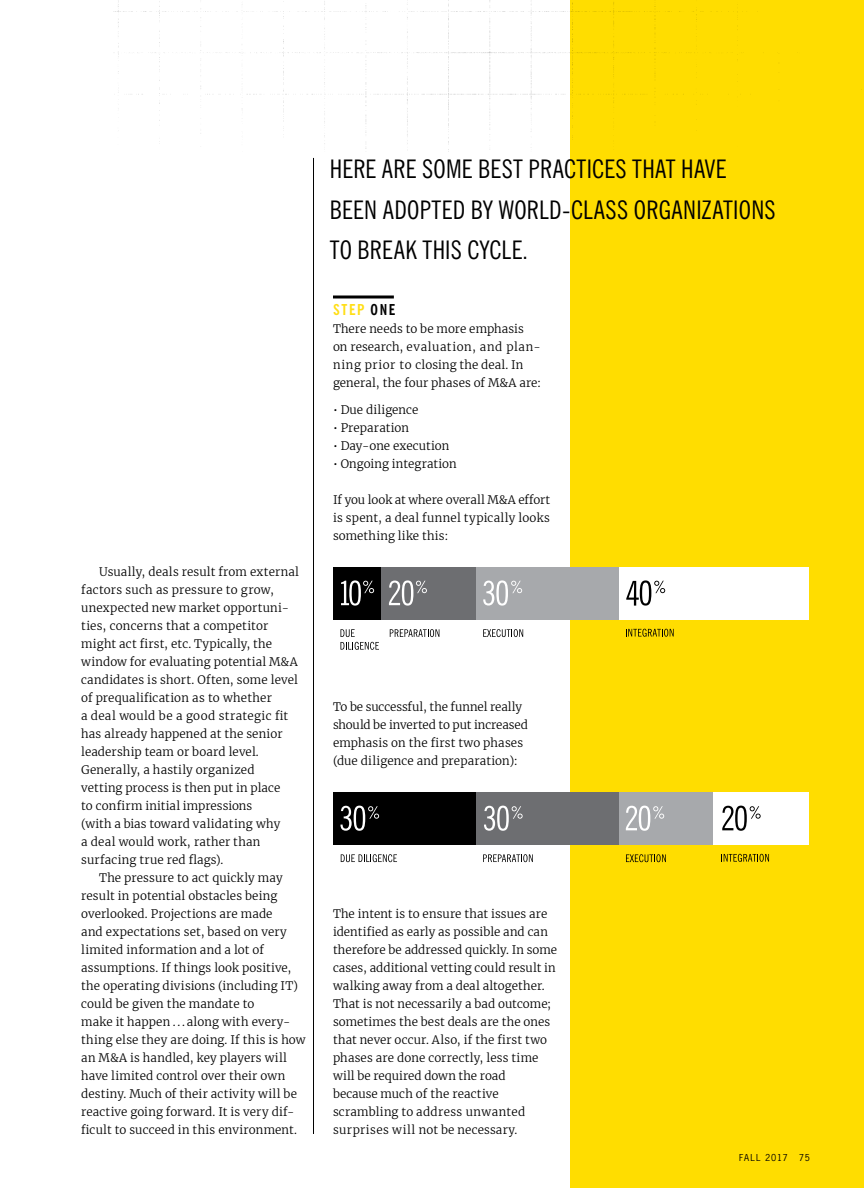
<style>
.page{position:relative;width:864px;height:1188px;background:#fff}
.page>*{position:absolute;margin:0;border:0;box-sizing:border-box;transform-origin:0 0}
.t1{font:condensed 25.65px/40.3px "News Gothic BT";letter-spacing:.01em;color:#000}
.t2{font:700 condensed 15px "News Gothic BT";letter-spacing:.11em;color:#ffde15}
.t3{font:300 11.7px/18px "Merriweather";letter-spacing:.01em;color:#000}
.t4{font:9px "News Gothic Std";letter-spacing:.095em;color:#000}
.s1{color:#000}
</style>
<div class="page">
<div style="left:571px;top:0;width:293px;height:1188px;background:#fd0"></div>
<img style="left:113px;top:0;width:749px;height:636px">
<hr style="left:313px;top:158px;width:1px;height:976px;background:#000">
<hr style="left:333px;top:296px;width:61px;height:2px;background:#000">
<div style="left:619px;top:792px;width:95px;height:53px;background:#a7a9ac"></div>
<div style="left:714px;top:792px;width:95px;height:53px;background:#fff"></div>
<div style="left:333px;top:792px;width:143px;height:53px;background:#000"></div>
<div style="left:476px;top:792px;width:143px;height:53px;background:#6d6e71"></div>
<svg style="left:341px;top:854px;width:56px;height:8px"></svg>
<svg style="left:340px;top:806px;width:39px;height:25px"></svg>
<svg style="left:483px;top:854px;width:50px;height:8px"></svg>
<svg style="left:484px;top:806px;width:39px;height:25px"></svg>
<svg style="left:626px;top:854px;width:40px;height:8px"></svg>
<svg style="left:626px;top:806px;width:38px;height:25px"></svg>
<svg style="left:721px;top:854px;width:48px;height:8px"></svg>
<svg style="left:722px;top:806px;width:39px;height:25px"></svg>
<div style="left:618px;top:567px;width:191px;height:53px;background:#fff"></div>
<div style="left:476px;top:567px;width:142px;height:53px;background:#a7a9ac"></div>
<div style="left:381px;top:567px;width:95px;height:53px;background:#6d6e71"></div>
<div style="left:333px;top:567px;width:48px;height:53px;background:#000"></div>
<svg style="left:341px;top:580px;width:33px;height:26px"></svg>
<svg style="left:340px;top:629px;width:39px;height:21px"></svg>
<svg style="left:389px;top:580px;width:38px;height:26px"></svg>
<svg style="left:390px;top:629px;width:49px;height:8px"></svg>
<svg style="left:483px;top:629px;width:40px;height:8px"></svg>
<svg style="left:483px;top:580px;width:39px;height:26px"></svg>
<svg style="left:626px;top:580px;width:39px;height:26px"></svg>
<svg style="left:626px;top:629px;width:48px;height:8px"></svg>
<p class="t3" style="left:81px;top:563px;width:219px;text-indent:18px">Usually, deals result from external factors such as pressure to grow, unexpected new market opportuni&shy;ties, concerns that a competitor might act first, etc. Typically, the window for evaluating potential M&amp;A candidates is short. Often, some level of prequalification as to whether<br>a deal would be a good strategic fit has already happened at the senior leadership team or board level.<br>Generally, a hastily organized<br>vetting process is then put in place<br>to confirm initial impressions<br>(with a bias toward validating why<br>a deal would work, rather than surfacing true red flags).</p>
<p class="t3" style="left:81px;top:868px;width:226px;text-indent:18px">The pressure to act quickly may result in potential obstacles being overlooked. Projections are made<br>and expectations set, based on very limited information and a lot of assumptions. If things look positive, the operating divisions (including IT) could be given the mandate to<br>make it happen . . . along with every&shy;thing else they are doing. If this is how an M&amp;A is handled, key players will have limited control over their own destiny. Much of their activity will be reactive going forward. It is very dif&shy;ficult to succeed in this environment.</p>
<h1 class="t1" style="left:330px;top:149px;width:447px">HERE ARE SOME BEST PRACTICES THAT HAVE<br>BEEN ADOPTED BY WORLD-CLASS ORGANIZATIONS<br>TO BREAK THIS CYCLE.</h1>
<p class="t2" style="left:333px;top:300px;width:64px">STEP <span class="s1">ONE</span></p>
<p class="t3" style="left:333px;top:320px;width:210px">There needs to be more emphasis on research, evaluation, and plan&shy;ning prior to closing the deal. In general, the four phases of M&amp;A are:</p>
<p class="t3" style="left:333px;top:401px;width:87px">• Due diligence</p>
<p class="t3" style="left:333px;top:419px;width:78px">• Preparation</p>
<p class="t3" style="left:333px;top:437px;width:118px">• Day-one execution</p>
<p class="t3" style="left:333px;top:455px;width:125px">• Ongoing integration</p>
<p class="t3" style="left:333px;top:491px;width:219px;text-align:justify">If you look at where overall M&amp;A effort is spent, a deal funnel typically looks something like this:</p>
<p class="t3" style="left:333px;top:698px;width:196px">To be successful, the funnel really should be inverted to put increased emphasis on the first two phases (due diligence and preparation):</p>
<p class="t3" style="left:333px;top:904px;width:226px">The intent is to ensure that issues are identified as early as possible and can therefore be addressed quickly. In some cases, additional vetting could result in walking away from a deal altogether.<br>That is not necessarily a bad outcome; sometimes the best deals are the ones that never occur. Also, if the first two phases are done correctly, less time will be required down the road<br>because much of the reactive scrambling to address unwanted surprises will not be necessary.</p>
<p class="t4" style="left:739px;top:1152px;width:72px">FALL 2017 75</p>
</div>
